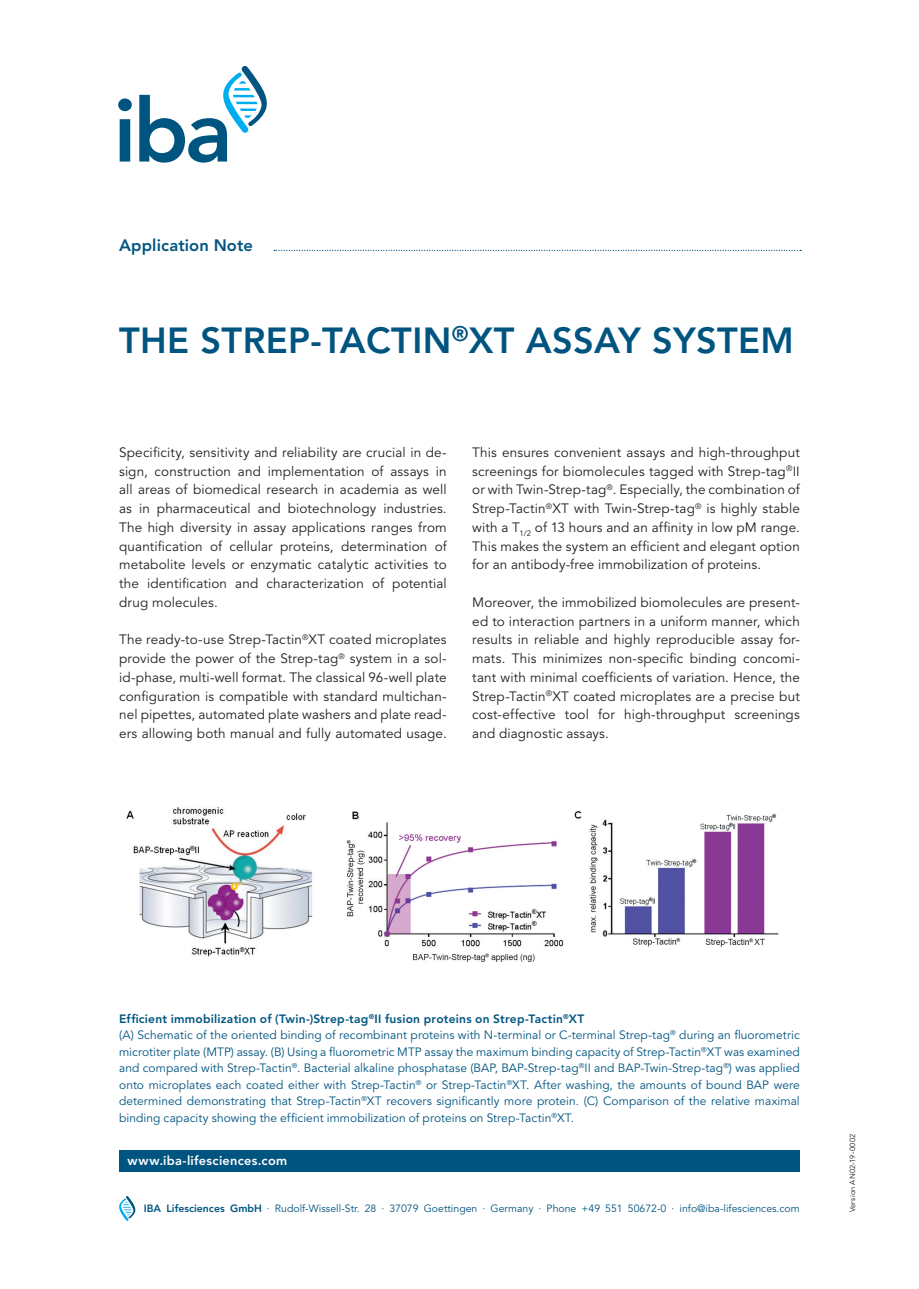
<style>
.page{position:relative;width:919px;height:1289px;background:#fff}
.page>*{position:absolute;margin:0;border:0;box-sizing:border-box;transform-origin:0 0}
.Titel_Headline_24p_29{font:800 36px "Avenir LT Std";letter-spacing:.01em;color:#005480}
.Rubrik_11p{font:800 16.5px "Avenir LT Std";letter-spacing:.005em;color:#005480}
.Fließtext_Application_9p_12_5{font:13.5px/18.8px "Avenir LT Std";letter-spacing:.01em;color:#231f20;text-align:justify}
.t1{font:800 12.75px "Avenir LT Std";letter-spacing:.02em;color:#fff}
.Marginaltext_Grafiktitel_8p_11{font:12px/16.5px "Avenir LT Std";letter-spacing:.005em;color:#005480;text-align:justify}
.Marginaltext_Grafiktitel_8p_11-2{font:800 12px "Avenir LT Std";letter-spacing:.02em;color:#005480}
.Adresse{font:10.5px "Avenir LT Std";color:#005480}
.Marginaltext_Grafiktitel_8p_11-3{font:7.5px "Avenir LT Std";letter-spacing:.025em;color:#231f20}
.s1{font-weight:800}
</style>
<div class="page">
<svg style="left:118px;top:66px;width:149px;height:97px"></svg>
<svg style="left:274px;top:250px;width:527px;height:1px"></svg>
<img style="left:126px;top:807px;width:653px;height:155px">
<div style="left:119px;top:1150px;width:680px;height:21px;background:#005480"></div>
<svg style="left:119px;top:1196px;width:17px;height:24px"></svg>
<p class="Rubrik_11p" style="left:119px;top:235px;width:135px">Application Note</p>
<p class="Titel_Headline_24p_29" style="left:119px;top:319px;width:676px">THE STREP-TACTIN<sup>®</sup>XT ASSAY SYSTEM</p>
<p class="Fließtext_Application_9p_12_5" style="left:119px;top:443px;width:329px">Specificity, sensitivity and reliability are crucial in de&shy;sign, construction and implementation of assays in all areas of biomedical research in academia as well as in pharmaceutical and biotechnology industries.<br>The high diversity in assay applications ranges from quantification of cellular proteins, determination of metabolite levels or enzymatic catalytic activities to the identification and characterization of potential drug molecules.</p>
<p class="Fließtext_Application_9p_12_5" style="left:119px;top:630px;width:329px">The ready-to-use Strep-Tactin<sup>®</sup>XT coated microplates provide the power of the Strep-tag<sup>®</sup> system in a sol&shy;id-phase, multi-well format. The classical 96-well plate configuration is compatible with standard multichan&shy;nel pipettes, automated plate washers and plate read&shy;ers allowing both manual and fully automated usage.</p>
<p class="Fließtext_Application_9p_12_5" style="left:472px;top:443px;width:329px">This ensures convenient assays and high-throughput screenings for biomolecules tagged with Strep-tag<sup>®</sup>II or with Twin-Strep-tag<sup>®</sup>. Especially, the combination of Strep-Tactin<sup>®</sup>XT with Twin-Strep-tag<sup>®</sup> is highly stable with a T<sub>1/2</sub> of 13 hours and an affinity in low pM range.<br>This makes the system an efficient and elegant option for an antibody-free immobilization of proteins.</p>
<p class="Fließtext_Application_9p_12_5" style="left:472px;top:593px;width:329px">Moreover, the immobilized biomolecules are present&shy;ed to interaction partners in a uniform manner, which results in reliable and highly reproducible assay for&shy;mats. This minimizes non-specific binding concomi&shy;tant with minimal coefficients of variation. Hence, the Strep-Tactin<sup>®</sup>XT coated microplates are a precise but cost-effective tool for high-throughput screenings and diagnostic assays.</p>
<p class="Marginaltext_Grafiktitel_8p_11-2" style="left:119px;top:1011px;width:467px">Efficient immobilization of (Twin-)Strep-tag<sup>®</sup>II fusion proteins on Strep-Tactin<sup>®</sup>XT</p>
<p class="Marginaltext_Grafiktitel_8p_11" style="left:119px;top:1027px;width:682px">(A) Schematic of the oriented binding of recombinant proteins with N-terminal or C-terminal Strep-tag<sup>®</sup> during an fluorometric microtiter plate (MTP) assay. (B) Using a fluorometric MTP assay the maximum binding capacity of Strep-Tactin<sup>®</sup>XT was examined and compared with Strep-Tactin<sup>®</sup>. Bacterial alkaline phosphatase (BAP, BAP-Strep-tag<sup>®</sup>II and BAP-Twin-Strep-tag<sup>®</sup>) was applied onto microplates each coated either with Strep-Tactin<sup>®</sup> or Strep-Tactin<sup>®</sup>XT. After washing, the amounts of bound BAP were determined demonstrating that Strep-Tactin<sup>®</sup>XT recovers significantly more protein. (C) Comparison of the relative maximal binding capacity showing the efficient immobilization of proteins on Strep-Tactin<sup>®</sup>XT.</p>
<p class="t1" style="left:128px;top:1153px;width:161px">www.iba-lifesciences.com</p>
<p class="Adresse" style="left:144px;top:1202px;width:657px"><span class="s1">IBA Lifesciences GmbH</span> · Rudolf-Wissell-Str. 28 · 37079 Goettingen · Germany · Phone +49 551 50672-0 · info@iba-lifesciences.com</p>
<p class="Marginaltext_Grafiktitel_8p_11-3" style="left:848px;top:1212px;width:80px;rotate:-90deg">Version AN02-19-0002</p>
</div>
